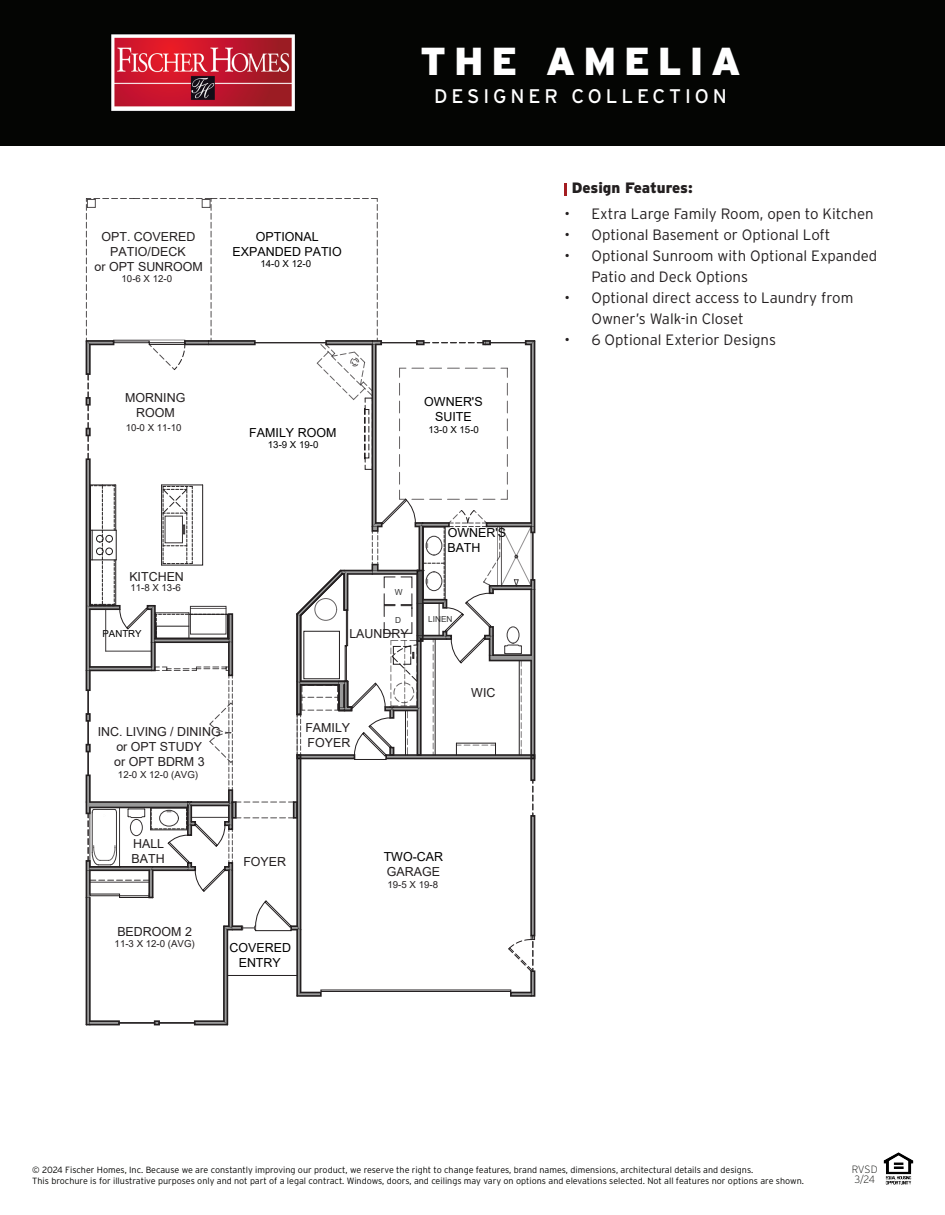
<style>
.page{position:relative;width:945px;height:1215px;background:#fff}
.page>*{position:absolute;margin:0;border:0;box-sizing:border-box;transform-origin:0 0}
.t1{font:900 39px "Interstate";letter-spacing:.2em;color:#fff}
.t2{font:19.65px "Interstate";letter-spacing:.2em;color:#fff}
.t3{font:300 15px/21px "Interstate";color:#231f20}
.t4{font:900 15px "Interstate";letter-spacing:-.005em;color:#231f20}
.t5{font:12.45px/15px "Arial";color:#231f20;text-align:center}
.t6{font:12.45px/15px "Arial";color:#000;text-align:center}
.t7{font:200 10.5px/10.5px "Interstate";letter-spacing:-.025em;color:#040503}
.t8{font:9.6px "Arial";color:#231f20}
.t9{font:9.6px "Arial";color:#000}
.t10{font:300 9px/10.5px "Interstate";color:#040503}
.t11{font:8.25px "Arial";color:rgb(0 0 0/.8)}
.s1{color:#231f20}
</style>
<div class="page">
<img style="left:883px;top:1152px;width:31px;height:33px">
<div style="left:0;top:0;width:945px;height:145px;background:#040503"></div>
<img style="left:111px;top:34px;width:184px;height:77px">
<img style="left:225px;top:998px;width:2px;height:22px">
<hr style="left:223px;top:926px;width:2px;height:95px;background:#231f20">
<hr style="left:227px;top:930px;width:1px;height:95px;background:#231f20">
<svg style="left:193px;top:1020px;width:36px;height:6px"></svg>
<svg style="left:154px;top:1020px;width:6px;height:5px"></svg>
<div style="left:89px;top:1020px;width:31px;height:5px;border:2px solid #231f20"></div>
<img style="left:87px;top:998px;width:3px;height:26px">
<hr style="left:89px;top:897px;width:2px;height:124px;background:#231f20">
<hr style="left:86px;top:897px;width:1px;height:128px;background:#231f20">
<hr style="left:119px;top:1022px;width:36px;height:1px;background:#2e2a2b">
<hr style="left:159px;top:1022px;width:36px;height:1px;background:#2e2a2b">
<svg style="left:85px;top:198px;width:451px;height:800px"></svg>
<svg style="left:564px;top:183px;width:3px;height:12px"></svg>
<h1 class="t1" style="left:420px;top:39px;width:322px">THE AMELIA</h1>
<h2 class="t2" style="left:434px;top:85px;width:294px">DESIGNER COLLECTION</h2>
<p class="t5" style="left:94px;top:229px;width:110px">OPT. COVERED<br>PATIO/DECK<br>or OPT SUNROOM</p>
<p class="t8" style="left:122px;top:272px;width:52px">10-6 X 12-0</p>
<p class="t6" style="left:233px;top:229px;width:111px">OPTIONAL<br>EXPANDED PATIO</p>
<p class="t9" style="left:260px;top:257px;width:52px">14-0 X 12-0</p>
<p class="t4" style="left:572px;top:179px;width:123px">Design Features:</p>
<p class="t3" style="left:564px;top:204px;width:311px">• Extra Large Family Room, open to Kitchen</p>
<p class="t3" style="left:564px;top:225px;width:268px">• Optional Basement or Optional Loft</p>
<p class="t3" style="left:591px;top:246px;width:287px;text-indent:-27px">• Optional Sunroom with Optional Expanded<br>Patio and Deck Options</p>
<p class="t3" style="left:591px;top:288px;width:264px;text-indent:-27px">• Optional direct access to Laundry from<br>Owner’s Walk-in Closet</p>
<p class="t3" style="left:564px;top:330px;width:213px">• 6 Optional Exterior Designs</p>
<p class="t5" style="left:125px;top:390px;width:62px">MORNING<br>ROOM</p>
<p class="t8" style="left:126px;top:421px;width:57px">10-0 X 11-10</p>
<p class="t6" style="left:249px;top:425px;width:89px">FAMILY ROOM</p>
<p class="t9" style="left:268px;top:438px;width:52px">13-9 X 19-0</p>
<p class="t6" style="left:424px;top:394px;width:60px">OWNER'S<br>SUITE</p>
<p class="t9" style="left:428px;top:423px;width:52px">13-0 X 15-0</p>
<p class="t5" style="left:129px;top:569px;width:56px">KITCHEN</p>
<p class="t8" style="left:130px;top:581px;width:52px">11-8 X 13-6</p>
<p class="t9" style="left:103px;top:627px;width:41px">PANTRY</p>
<p class="t5" style="left:98px;top:724px;width:125px">INC. LIVING / DINING or OPT STUDY<br>or OPT BDRM 3</p>
<p class="t8" style="left:118px;top:768px;width:82px">12-0 X 12-0 (AVG)</p>
<p class="t11" style="left:395px;top:586px;width:9px">W</p>
<p class="t11" style="left:395px;top:614px;width:7px">D</p>
<p class="t5" style="left:349px;top:626px;width:61px">LAUNDRY</p>
<p class="t5" style="left:305px;top:720px;width:47px;text-align:left">FAMILY<br>FOYER</p>
<p class="t6" style="left:447px;top:525px;width:60px;text-align:left">OWNER'S<br>BATH</p>
<p class="t11" style="left:428px;top:613px;width:26px">LINEN</p>
<p class="t5" style="left:471px;top:685px;width:26px">WIC</p>
<p class="t5" style="left:132px;top:836px;width:35px;text-align:left">HALL<br>BATH</p>
<p class="t5" style="left:117px;top:924px;width:76px">BEDROOM 2</p>
<p class="t8" style="left:115px;top:937px;width:82px">11-3 X 12-0 (AVG)</p>
<p class="t5" style="left:243px;top:854px;width:44px">FOYER</p>
<p class="t6" style="left:230px;top:940px;width:63px">COVERED<br>ENTRY</p>
<p class="t6" style="left:384px;top:849px;width:61px;text-align:left">TWO-CAR<br><span class="s1">GARAGE</span></p>
<p class="t8" style="left:388px;top:878px;width:52px">19-5 X 19-8</p>
<p class="t10" style="left:32px;top:1165px;width:773px">© 2024 Fischer Homes, Inc. Because we are constantly improving our product, we reserve the right to change features, brand names, dimensions, architectural details and designs.<br>This brochure is for illustrative purposes only and not part of a legal contract. Windows, doors, and ceilings may vary on options and elevations selected. Not all features nor options are shown.</p>
<p class="t7" style="left:852px;top:1164px;width:27px">RVSD<br>3/24</p>
</div>
